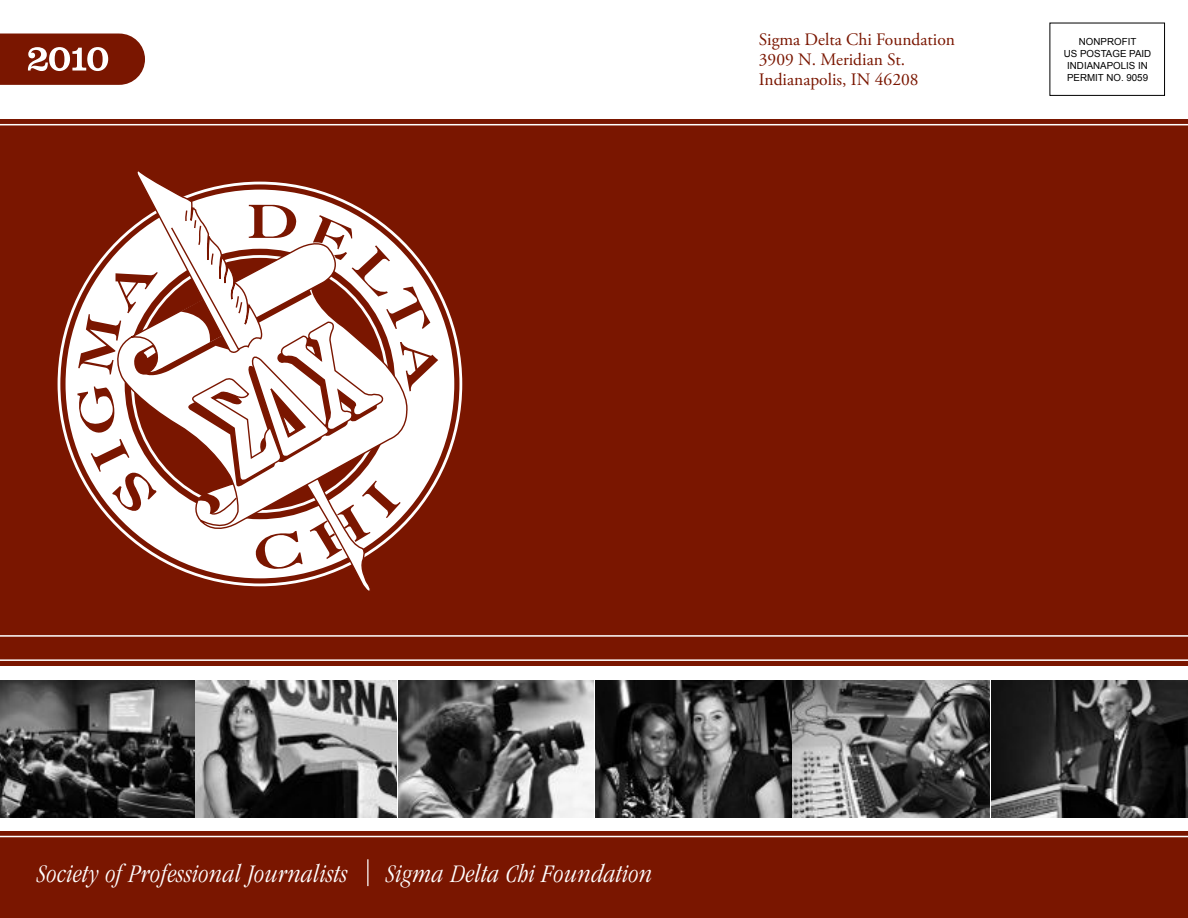
<style>
.page{position:relative;width:1188px;height:918px;background:#fff}
.page>*{position:absolute;margin:0;border:0;box-sizing:border-box;transform-origin:0 0}
.t1{font:italic 300 condensed 26.25px "Garamond";letter-spacing:.02em;color:#fff}
.t2{font:17.4px/20.1px "Adobe Garamond Pro";color:#7a1600}
.t3{font:9.75px/12px "Arial";color:#000;text-align:center}
</style>
<div class="page">
<div style="left:0;top:119px;width:1188px;height:547px;background:#7a1600"></div>
<div style="left:0;top:831px;width:1188px;height:87px;background:#7a1600"></div>
<hr style="left:0;top:635px;width:1188px;height:2px;background:#fff">
<hr style="left:0;top:124px;width:1188px;height:1px;background:#fff">
<hr style="left:0;top:659px;width:1188px;height:2px;background:#fff">
<hr style="left:0;top:836px;width:1188px;height:1px;background:#fff">
<svg style="left:367px;top:859px;width:1px;height:27px"></svg>
<div style="left:1050px;top:23px;width:115px;height:73px;border:1px solid #000"></div>
<svg style="left:0;top:34px;width:145px;height:51px;background:#8f3b29"></svg>
<svg style="left:58px;top:224px;width:404px;height:320px"></svg>
<svg style="left:108px;top:285px;width:301px;height:251px"></svg>
<svg style="left:129px;top:171px;width:255px;height:420px"></svg>
<img style="left:0;top:680px;width:194px;height:137px">
<img style="left:196px;top:680px;width:595px;height:137px">
<img style="left:793px;top:680px;width:395px;height:137px">
<p class="t2" style="left:759px;top:30px;width:198px">Sigma Delta Chi Foundation<br>3909 N. Meridian St.<br>Indianapolis, IN 46208</p>
<p class="t3" style="left:1064px;top:35px;width:89px">NONPROFIT<br>US POSTAGE PAID<br>INDIANAPOLIS IN<br>PERMIT NO. 9059</p>
<h1 class="t1" style="left:38px;top:859px;width:312px">Society of Professional Journalists</h1>
<h1 class="t1" style="left:386px;top:859px;width:268px">Sigma Delta Chi Foundation</h1>
</div>
